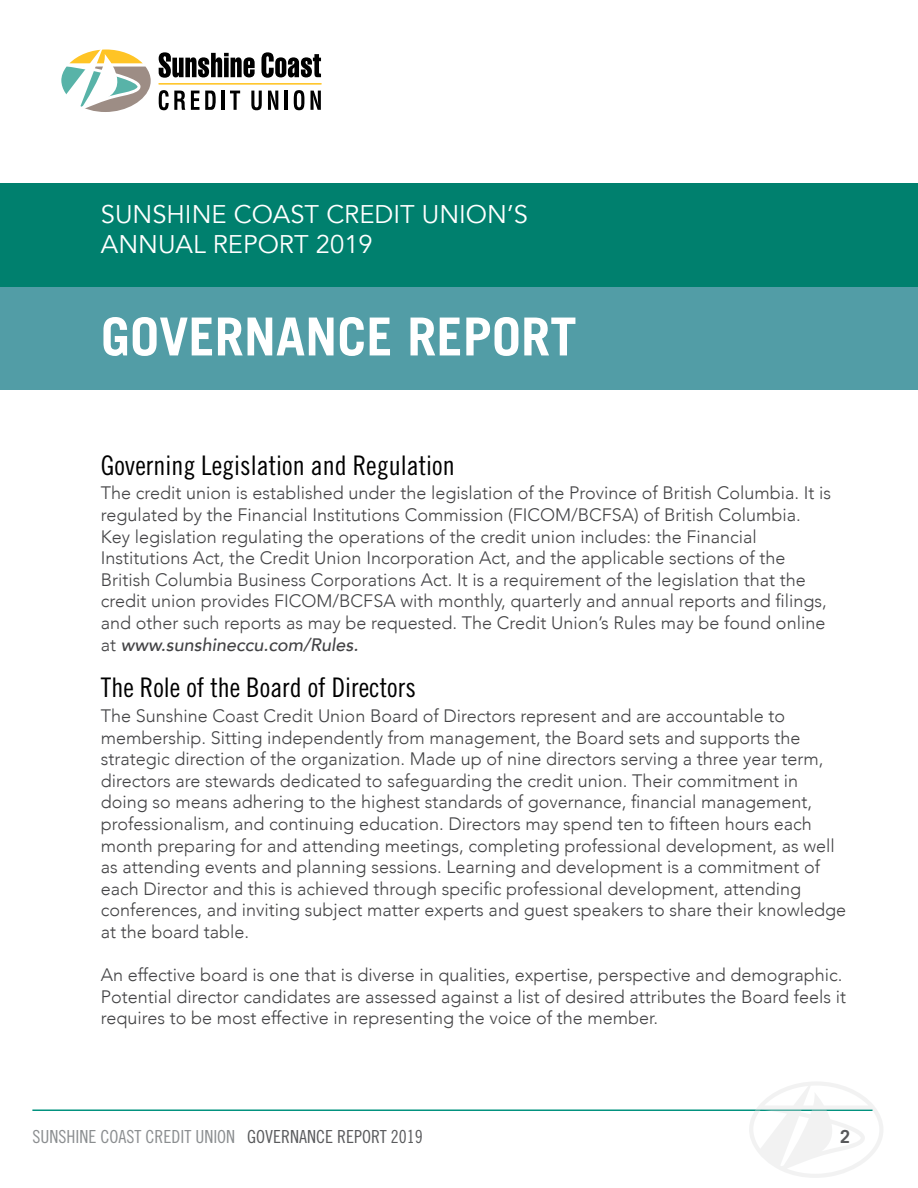
<style>
.page{position:relative;width:918px;height:1188px;background:#fff}
.page>*{position:absolute;margin:0;border:0;box-sizing:border-box;transform-origin:0 0}
.t1{font:700 52.5px "Trade Gothic LT Std";color:#fff}
.t2{font:27px "Trade Gothic LT Std Cn 18";color:#000}
.t3{font:25.5px/30.6px "Avenir";color:#fff}
.t4{font:300 18px/21.6px "Avenir";color:#434345}
.t5{font:18px "Trade Gothic LT Std Cn 18";color:#8b8e90}
.t6{font:700 18px "Trade Gothic LT Std";color:#58595b}
.s1{font-weight:500;font-style:italic}
.s2{color:#5a5b5d}
</style>
<div class="page">
<hr style="left:32px;top:1109px;width:841px;height:2px;background:#00927e">
<svg style="left:743px;top:1082px;width:140px;height:96px"></svg>
<svg style="left:61px;top:49px;width:260px;height:63px"></svg>
<hr style="left:158px;top:83px;width:164px;height:2px;background:#ffc425">
<div style="left:0;top:184px;width:918px;height:150px;background:#00806e"></div>
<div style="left:0;top:287px;width:918px;height:103px;background:#529da6"></div>
<h3 class="t3" style="left:101px;top:199px;width:429px">SUNSHINE COAST CREDIT UNION’S<br>ANNUAL REPORT 2019</h3>
<h1 class="t1" style="left:101px;top:304px;width:477px">GOVERNANCE REPORT</h1>
<h2 class="t2" style="left:101px;top:449px;width:355px">Governing Legislation and Regulation</h2>
<p class="t4" style="left:101px;top:482px;width:732px">The credit union is established under the legislation of the Province of British Columbia. It is regulated by the Financial Institutions Commission (FICOM/BCFSA) of British Columbia.<br>Key legislation regulating the operations of the credit union includes: the Financial Institutions Act, the Credit Union Incorporation Act, and the applicable sections of the British Columbia Business Corporations Act. It is a requirement of the legislation that the credit union provides FICOM/BCFSA with monthly, quarterly and annual reports and filings, and other such reports as may be requested. The Credit Union’s Rules may be found online at <span class="s1">www.sunshineccu.com/Rules.</span></p>
<h2 class="t2" style="left:101px;top:672px;width:316px">The Role of the Board of Directors</h2>
<p class="t4" style="left:101px;top:705px;width:747px">The Sunshine Coast Credit Union Board of Directors represent and are accountable to membership. Sitting independently from management, the Board sets and supports the strategic direction of the organization. Made up of nine directors serving a three year term, directors are stewards dedicated to safeguarding the credit union. Their commitment in doing so means adhering to the highest standards of governance, financial management, professionalism, and continuing education. Directors may spend ten to fifteen hours each month preparing for and attending meetings, completing professional development, as well as attending events and planning sessions. Learning and development is a commitment of each Director and this is achieved through specific professional development, attending conferences, and inviting subject matter experts and guest speakers to share their knowledge at the board table.</p>
<p class="t4" style="left:101px;top:964px;width:747px">An effective board is one that is diverse in qualities, expertise, perspective and demographic.<br>Potential director candidates are assessed against a list of desired attributes the Board feels it requires to be most effective in representing the voice of the member.</p>
<p class="t5" style="left:32px;top:1126px;width:392px">SUNSHINE COAST CREDIT UNION <span class="s2">GOVERNANCE REPORT 2019</span></p>
<p class="t6" style="left:840px;top:1125px;width:12px">2</p>
</div>
